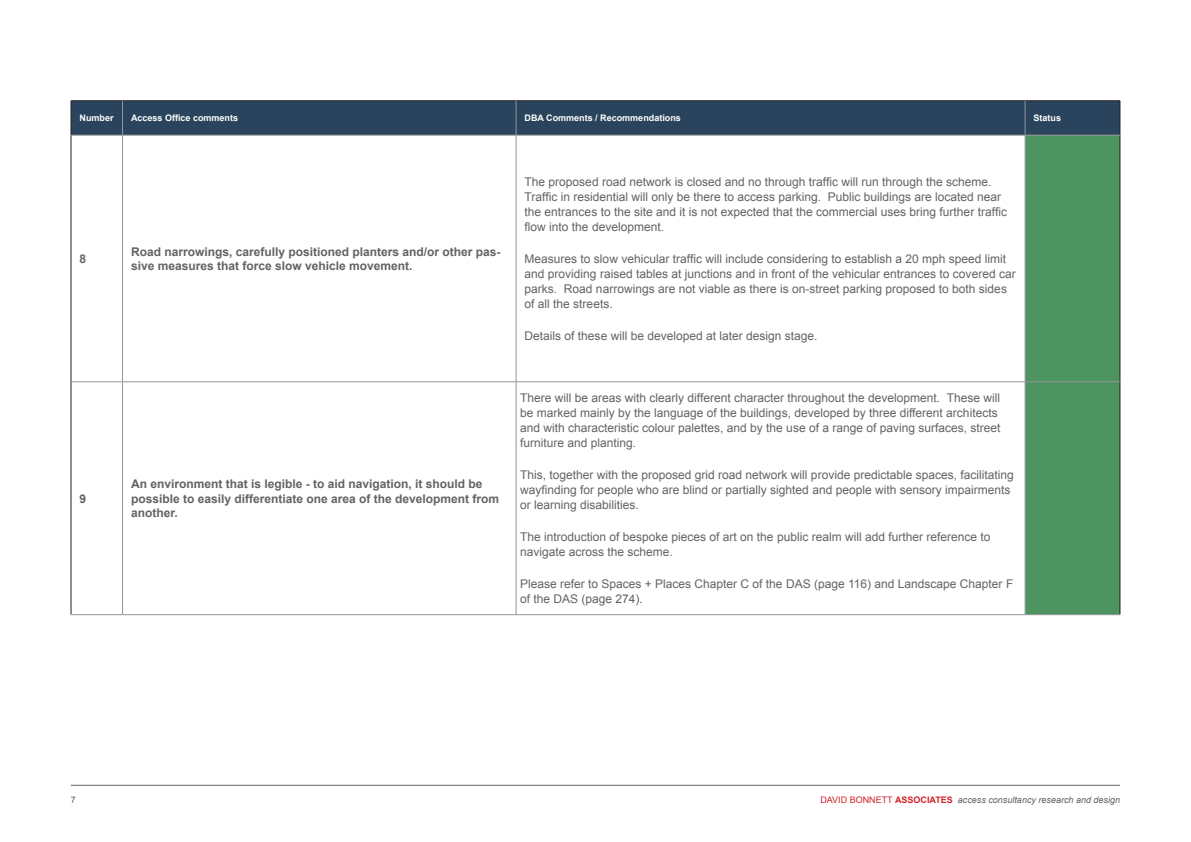
<style>
.page{position:relative;width:1191px;height:842px;background:#fff}
.page>*{position:absolute;margin:0;border:0;box-sizing:border-box;transform-origin:0 0}
.Body_New{font:12px/15px "Arial";color:#636366}
.Table_body{font:12px/15px "Arial";color:#636366}
._1_1_Sub_heading{font:700 12px/14.4px "Arial";color:#636366}
.Table_body-2{font:700 12px "Arial";color:#636366}
.Table_heading{font:700 9px "Arial";color:#fff}
.t1{font:italic 9px "Arial";color:#636366}
.t2{font:9px "Arial";color:#636366}
.s1{font-style:normal;color:#d1232a}
.s2{font-weight:700;font-style:normal;color:#d1232a}
</style>
<div class="page">
<hr style="left:71px;top:785px;width:1049px;height:1px;background:#636366">
<div style="left:72px;top:102px;width:1047px;height:33px;background:#29445c"></div>
<div style="left:1025px;top:136px;width:94px;height:478px;background:#4d9460"></div>
<hr style="left:71px;top:101px;width:51px;height:1px;background:#231f20">
<hr style="left:71px;top:101px;width:1px;height:34px;background:#231f20">
<hr style="left:122px;top:101px;width:394px;height:1px;background:#231f20">
<hr style="left:516px;top:101px;width:509px;height:1px;background:#231f20">
<hr style="left:1025px;top:101px;width:95px;height:1px;background:#231f20">
<hr style="left:1119px;top:101px;width:1px;height:34px;background:#231f20">
<hr style="left:71px;top:135px;width:1px;height:247px;background:#231f20">
<hr style="left:1119px;top:135px;width:1px;height:247px;background:#231f20">
<hr style="left:71px;top:382px;width:1px;height:232px;background:#231f20">
<hr style="left:1119px;top:382px;width:1px;height:232px;background:#231f20">
<hr style="left:122px;top:101px;width:1px;height:34px;background:#939598">
<hr style="left:516px;top:101px;width:1px;height:34px;background:#939598">
<hr style="left:1024px;top:101px;width:1px;height:34px;background:#939598">
<hr style="left:71px;top:135px;width:51px;height:1px;background:#939598">
<hr style="left:122px;top:135px;width:394px;height:1px;background:#939598">
<hr style="left:122px;top:135px;width:1px;height:246px;background:#939598">
<hr style="left:516px;top:135px;width:509px;height:1px;background:#939598">
<hr style="left:516px;top:135px;width:1px;height:246px;background:#939598">
<hr style="left:1025px;top:135px;width:94px;height:1px;background:#939598">
<hr style="left:1024px;top:135px;width:1px;height:246px;background:#939598">
<hr style="left:71px;top:381px;width:51px;height:1px;background:#939598">
<hr style="left:122px;top:381px;width:394px;height:1px;background:#939598">
<hr style="left:122px;top:382px;width:1px;height:232px;background:#939598">
<hr style="left:516px;top:381px;width:509px;height:1px;background:#939598">
<hr style="left:516px;top:382px;width:1px;height:232px;background:#939598">
<hr style="left:1025px;top:381px;width:94px;height:1px;background:#939598">
<hr style="left:1024px;top:382px;width:1px;height:232px;background:#939598">
<hr style="left:71px;top:614px;width:51px;height:1px;background:#939598">
<hr style="left:122px;top:614px;width:394px;height:1px;background:#939598">
<hr style="left:516px;top:614px;width:509px;height:1px;background:#939598">
<hr style="left:1025px;top:614px;width:95px;height:1px;background:#939598">
<p class="Table_heading" style="left:79px;top:112px;width:36px">Number</p>
<p class="Table_heading" style="left:131px;top:112px;width:109px">Access Office comments</p>
<p class="Table_heading" style="left:524px;top:112px;width:158px">DBA Comments / Recommendations</p>
<p class="Table_heading" style="left:1033px;top:112px;width:29px">Status</p>
<p class="Table_body-2" style="left:79px;top:251px;width:8px">8</p>
<p class="_1_1_Sub_heading" style="left:131px;top:245px;width:371px">Road narrowings, carefully positioned planters and/or other pas&shy;sive measures that force slow vehicle movement.</p>
<p class="Body_New" style="left:524px;top:174px;width:484px">The proposed road network is closed and no through traffic will run through the scheme.<br>Traffic in residential will only be there to access parking. Public buildings are located near the entrances to the site and it is not expected that the commercial uses bring further traffic flow into the development.</p>
<p class="Body_New" style="left:524px;top:251px;width:492px">Measures to slow vehicular traffic will include considering to establish a 20 mph speed limit and providing raised tables at junctions and in front of the vehicular entrances to covered car parks. Road narrowings are not viable as there is on-street parking proposed to both sides of all the streets.</p>
<p class="Body_New" style="left:524px;top:328px;width:294px">Details of these will be developed at later design stage.</p>
<p class="Table_body-2" style="left:79px;top:490px;width:8px">9</p>
<p class="_1_1_Sub_heading" style="left:131px;top:477px;width:370px">An environment that is legible - to aid navigation, it should be possible to easily differentiate one area of the development from another.</p>
<p class="Table_body" style="left:520px;top:390px;width:482px">There will be areas with clearly different character throughout the development. These will be marked mainly by the language of the buildings, developed by three different architects and with characteristic colour palettes, and by the use of a range of paving surfaces, street furniture and planting.</p>
<p class="Table_body" style="left:520px;top:467px;width:495px">This, together with the proposed grid road network will provide predictable spaces, facilitating wayfinding for people who are blind or partially sighted and people with sensory impairments or learning disabilities.</p>
<p class="Table_body" style="left:520px;top:529px;width:472px">The introduction of bespoke pieces of art on the public realm will add further reference to navigate across the scheme.</p>
<p class="Body_New" style="left:520px;top:576px;width:495px">Please refer to Spaces + Places Chapter C of the DAS (page 116) and Landscape Chapter F of the DAS (page 274).</p>
<p class="t2" style="left:71px;top:794px;width:7px">7</p>
<p class="t1" style="left:820px;top:794px;width:301px"><span class="s1">DAVID BONNETT</span> <span class="s2">ASSOCIATES</span> access consultancy research and design</p>
</div>
